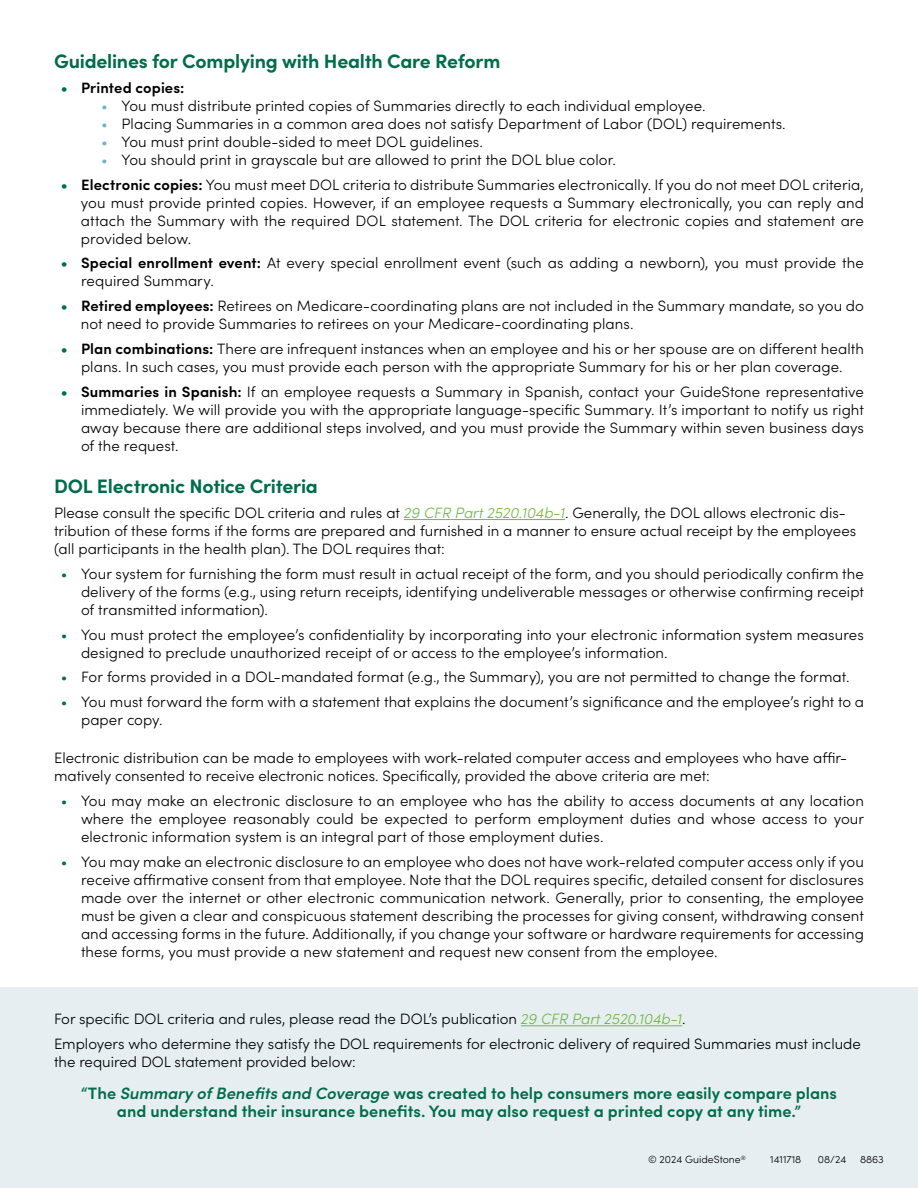
<style>
.page{position:relative;width:918px;height:1188px;background:#fff}
.page>*{position:absolute;margin:0;border:0;box-sizing:border-box;transform-origin:0 0}
.t1{font:700 19.5px "Sofia Pro";letter-spacing:-.01em;color:#006d4a}
.t2{font:600 16.5px/18px "Sofia Pro";color:#006d4a;text-align:center}
.t3{font:300 15px/18px "Sofia Pro";color:#000}
.t4{font:600 15px "Sofia Pro";letter-spacing:.005em;color:#000}
.t5{font:300 10.5px "Sofia Pro";color:#000}
.s1{color:#006d4a}
.s2{color:#6fb0c7}
.s3{font-weight:600;color:#006d4a}
.s4{font-weight:600}
.s5{font-style:italic;color:#72b840}
.s6{font-style:italic}
</style>
<div class="page">
<div style="left:0;top:987px;width:918px;height:201px;background:#e6eef2"></div>
<hr style="left:404px;top:519px;width:161px;height:1px;background:#72b840">
<hr style="left:521px;top:1025px;width:161px;height:1px;background:#72b840">
<h1 class="t1" style="left:54px;top:46px;width:448px">Guidelines for Complying with Health Care Reform</h1>
<p class="t4" style="left:61px;top:76px;width:125px"><span class="s1">•</span> Printed copies:</p>
<p class="t3" style="left:101px;top:96px;width:606px"><span class="s2">•</span> You must distribute printed copies of Summaries directly to each individual employee.</p>
<p class="t3" style="left:101px;top:114px;width:686px"><span class="s2">•</span> Placing Summaries in a common area does not satisfy Department of Labor (DOL) requirements.</p>
<p class="t3" style="left:101px;top:132px;width:383px"><span class="s2">•</span> You must print double-sided to meet DOL guidelines.</p>
<p class="t3" style="left:101px;top:150px;width:516px"><span class="s2">•</span> You should print in grayscale but are allowed to print the DOL blue color.</p>
<p class="t3" style="left:81px;top:174px;width:785px;text-align:justify;text-indent:-20px"><span class="s3">•</span> <span class="s4">Electronic copies:</span> You must meet DOL criteria to distribute Summaries electronically. If you do not meet DOL criteria, you must provide printed copies. However, if an employee requests a Summary electronically, you can reply and attach the Summary with the required DOL statement. The DOL criteria for electronic copies and statement are provided below.</p>
<p class="t3" style="left:81px;top:253px;width:784px;text-indent:-20px"><span class="s3">•</span> <span class="s4">Special enrollment event:</span> At every special enrollment event (such as adding a newborn), you must provide the required Summary.</p>
<p class="t3" style="left:81px;top:296px;width:785px;text-indent:-20px"><span class="s3">•</span> <span class="s4">Retired employees:</span> Retirees on Medicare-coordinating plans are not included in the Summary mandate, so you do not need to provide Summaries to retirees on your Medicare-coordinating plans.</p>
<p class="t3" style="left:61px;top:339px;width:805px;text-align:center"><span class="s3">•</span> <span class="s4">Plan combinations:</span> There are infrequent instances when an employee and his or her spouse are on different health plans. In such cases, you must provide each person with the appropriate Summary for his or her plan coverage.</p>
<p class="t3" style="left:81px;top:381px;width:785px;text-align:justify;text-indent:-20px"><span class="s3">•</span> <span class="s4">Summaries in Spanish:</span> If an employee requests a Summary in Spanish, contact your GuideStone representative immediately. We will provide you with the appropriate language-specific Summary. It’s important to notify us right away because there are additional steps involved, and you must provide the Summary within seven business days of the request.</p>
<h1 class="t1" style="left:54px;top:471px;width:265px">DOL Electronic Notice Criteria</h1>
<p class="t3" style="left:54px;top:503px;width:804px">Please consult the specific DOL criteria and rules at <span class="s5">29 CFR Part 2520.104b-1</span>. Generally, the DOL allows electronic dis&shy;tribution of these forms if the forms are prepared and furnished in a manner to ensure actual receipt by the employees (all participants in the health plan). The DOL requires that:</p>
<p class="t3" style="left:81px;top:564px;width:785px;text-align:justify;text-indent:-20px"><span class="s1">•</span> Your system for furnishing the form must result in actual receipt of the form, and you should periodically confirm the delivery of the forms (e.g., using return receipts, identifying undeliverable messages or otherwise confirming receipt of transmitted information).</p>
<p class="t3" style="left:81px;top:624px;width:784px;text-indent:-20px"><span class="s1">•</span> You must protect the employee’s confidentiality by incorporating into your electronic information system measures designed to preclude unauthorized receipt of or access to the employee’s information.</p>
<p class="t3" style="left:61px;top:667px;width:790px"><span class="s1">•</span> For forms provided in a DOL-mandated format (e.g., the Summary), you are not permitted to change the format.</p>
<p class="t3" style="left:81px;top:692px;width:785px;text-indent:-20px"><span class="s1">•</span> You must forward the form with a statement that explains the document’s significance and the employee’s right to a paper copy.</p>
<p class="t3" style="left:54px;top:748px;width:795px">Electronic distribution can be made to employees with work-related computer access and employees who have affir&shy;matively consented to receive electronic notices. Specifically, provided the above criteria are met:</p>
<p class="t3" style="left:81px;top:791px;width:785px;text-align:justify;text-indent:-20px"><span class="s1">•</span> You may make an electronic disclosure to an employee who has the ability to access documents at any location where the employee reasonably could be expected to perform employment duties and whose access to your electronic information system is an integral part of those employment duties.</p>
<p class="t3" style="left:81px;top:852px;width:785px;text-align:justify;text-indent:-20px"><span class="s1">•</span> You may make an electronic disclosure to an employee who does not have work-related computer access only if you receive affirmative consent from that employee. Note that the DOL requires specific, detailed consent for disclosures made over the internet or other electronic communication network. Generally, prior to consenting, the employee must be given a clear and conspicuous statement describing the processes for giving consent, withdrawing consent and accessing forms in the future. Additionally, if you change your software or hardware requirements for accessing these forms, you must provide a new statement and request new consent from the employee.</p>
<p class="t3" style="left:54px;top:1006px;width:808px;line-height:24.8px">For specific DOL criteria and rules, please read the DOL’s publication <span class="s5">29 CFR Part 2520.104b-1</span>.<br>Employers who determine they satisfy the DOL requirements for electronic delivery of required Summaries must include</p>
<p class="t3" style="left:54px;top:1052px;width:303px">the required DOL statement provided below:</p>
<p class="t2" style="left:81px;top:1083px;width:758px">“The <span class="s6">Summary of Benefits and Coverage</span> was created to help consumers more easily compare plans and understand their insurance benefits. You may also request a printed copy at any time.”</p>
<p class="t5" style="left:648px;top:1152px;width:99px">© 2024 GuideStone<sup>®</sup></p>
<p class="t5" style="left:770px;top:1152px;width:33px">1411718</p>
<p class="t5" style="left:818px;top:1152px;width:30px">08/24</p>
<p class="t5" style="left:860px;top:1152px;width:25px">8863</p>
</div>
